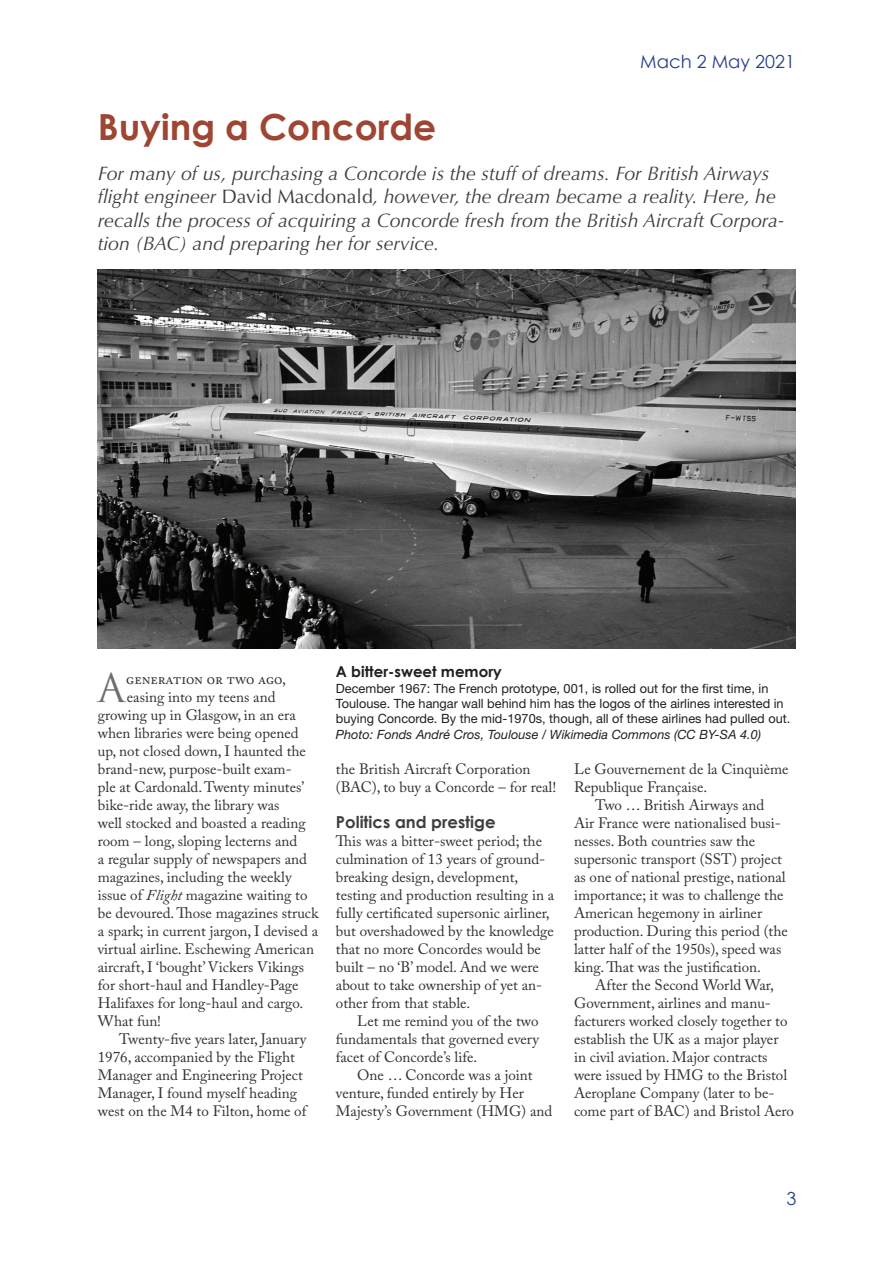
<style>
.page{position:relative;width:893px;height:1263px;background:#fff}
.page>*{position:absolute;margin:0;border:0;box-sizing:border-box;transform-origin:0 0}
.t1{font:38.85px "Trajan Pro";color:#6c6d70}
.t2{font:700 36px "Century Gothic";color:#9e4633}
.t3{font:italic 19.5px/23.4px "Optima";color:#3e3e3f}
.t4{font:18px "Century Gothic";color:#253f8e}
.t5{font:700 16.5px "Century Gothic";color:#3e3e3f}
.t6{font:15px/18px "Adobe Caslon Pro";color:#312f30}
.t7{font:700 15px "Century Gothic";color:#231f20}
.t8{font:12.75px/15.3px "Helvetica Neue";color:#231f20}
.t9{font:italic 12.75px "Helvetica Neue";color:#231f20}
.s1{font-style:normal}
.s2{font-style:italic}
</style>
<div class="page">
<img style="left:98px;top:270px;width:698px;height:378px">
<p class="t4" style="left:640px;top:50px;width:156px">Mach 2 May 2021</p>
<h2 class="t2" style="left:98px;top:105px;width:340px">Buying a Concorde</h2>
<p class="t3" style="left:98px;top:162px;width:687px">For many of us, purchasing a Concorde is the stuff of dreams. For British Airways flight engineer <span class="s1">David Macdonald</span>, however, the dream became a reality. Here, he recalls the process of acquiring a Concorde fresh from the British Aircraft Corpora&shy;tion (BAC) and preparing her for service.</p>
<h1 class="t1" style="left:98px;top:663px;width:29px">A</h1>
<p class="t6" style="left:126px;top:670px;width:161px">generation or two ago,</p>
<p class="t6" style="left:127px;top:688px;width:150px">easing into my teens and</p>
<p class="t6" style="left:98px;top:706px;width:200px">growing up in Glasgow, in an era</p>
<p class="t6" style="left:98px;top:724px;width:202px">when libraries were being opened</p>
<p class="t6" style="left:98px;top:742px;width:210px">up, not closed down, I haunted the</p>
<p class="t6" style="left:98px;top:760px;width:195px">brand-new, purpose-built exam-</p>
<p class="t6" style="left:98px;top:778px;width:208px">ple at Cardonald. Twenty minutes’</p>
<p class="t6" style="left:98px;top:796px;width:183px">bike-ride away, the library was</p>
<p class="t6" style="left:98px;top:814px;width:210px">well stocked and boasted a reading</p>
<p class="t6" style="left:98px;top:832px;width:201px">room – long, sloping lecterns and</p>
<p class="t6" style="left:98px;top:850px;width:211px">a regular supply of newspapers and</p>
<p class="t6" style="left:98px;top:868px;width:195px">magazines, including the weekly</p>
<p class="t6" style="left:98px;top:886px;width:211px">issue of <span class="s2">Flight</span> magazine waiting to</p>
<p class="t6" style="left:98px;top:904px;width:222px">be devoured. Those magazines struck</p>
<p class="t6" style="left:98px;top:922px;width:222px">a spark; in current jargon, I devised a</p>
<p class="t6" style="left:98px;top:940px;width:218px">virtual airline. Eschewing American</p>
<p class="t6" style="left:98px;top:958px;width:208px">aircraft, I ‘bought’ Vickers Vikings</p>
<p class="t6" style="left:98px;top:976px;width:202px">for short-haul and Handley-Page</p>
<p class="t6" style="left:98px;top:994px;width:207px">Halifaxes for long-haul and cargo.</p>
<p class="t6" style="left:98px;top:1012px;width:65px">What fun!</p>
<p class="t6" style="left:119px;top:1030px;width:189px">Twenty-five years later, January</p>
<p class="t6" style="left:98px;top:1048px;width:199px">1976, accompanied by the Flight</p>
<p class="t6" style="left:98px;top:1066px;width:207px">Manager and Engineering Project</p>
<p class="t6" style="left:98px;top:1084px;width:201px">Manager, I found myself heading</p>
<p class="t6" style="left:98px;top:1102px;width:210px">west on the M4 to Filton, home of</p>
<p class="t7" style="left:336px;top:662px;width:167px">A bitter-sweet memory</p>
<p class="t8" style="left:336px;top:680px;width:456px">December 1967: The French prototype, 001, is rolled out for the first time, in<br>Toulouse. The hangar wall behind him has the logos of the airlines interested in buying Concorde. By the mid-1970s, though, all of these airlines had pulled out.</p>
<p class="t9" style="left:336px;top:726px;width:427px">Photo: Fonds André Cros, Toulouse / Wikimedia Commons (CC BY-SA 4.0)</p>
<p class="t6" style="left:336px;top:760px;width:222px">the British Aircraft Corporation (BAC), to buy a Concorde – for real!</p>
<p class="t5" style="left:336px;top:812px;width:161px">Politics and prestige</p>
<p class="t6" style="left:336px;top:832px;width:220px">This was a bitter-sweet period; the culmination of 13 years of ground&shy;breaking design, development, testing and production resulting in a fully certificated supersonic airliner, but overshadowed by the knowledge that no more Concordes would be built – no ‘B’ model. And we were about to take ownership of yet an&shy;other from that stable.</p>
<p class="t6" style="left:336px;top:1012px;width:205px;text-align:justify;text-indent:21px">Let me remind you of the two fundamentals that governed every facet of Concorde’s life.</p>
<p class="t6" style="left:336px;top:1066px;width:218px;text-indent:21px">One … Concorde was a joint venture, funded entirely by Her<br>Majesty’s Government (HMG) and</p>
<p class="t6" style="left:574px;top:760px;width:216px">Le Gouvernement de la Cinquième</p>
<p class="t6" style="left:574px;top:778px;width:135px">Republique Française.</p>
<p class="t6" style="left:595px;top:796px;width:171px">Two … British Airways and</p>
<p class="t6" style="left:574px;top:814px;width:208px">Air France were nationalised busi-</p>
<p class="t6" style="left:574px;top:832px;width:183px">nesses. Both countries saw the</p>
<p class="t6" style="left:574px;top:850px;width:209px">supersonic transport (SST) project</p>
<p class="t6" style="left:574px;top:868px;width:213px">as one of national prestige, national</p>
<p class="t6" style="left:574px;top:886px;width:211px">importance; it was to challenge the</p>
<p class="t6" style="left:574px;top:904px;width:190px">American hegemony in airliner</p>
<p class="t6" style="left:574px;top:922px;width:215px">production. During this period (the</p>
<p class="t6" style="left:574px;top:940px;width:209px">latter half of the 1950s), speed was</p>
<p class="t6" style="left:574px;top:958px;width:188px">king. That was the justification.</p>
<p class="t6" style="left:595px;top:976px;width:180px">After the Second World War,</p>
<p class="t6" style="left:574px;top:994px;width:198px">Government, airlines and manu-</p>
<p class="t6" style="left:574px;top:1012px;width:215px">facturers worked closely together to</p>
<p class="t6" style="left:574px;top:1030px;width:206px">establish the UK as a major player</p>
<p class="t6" style="left:574px;top:1048px;width:195px">in civil aviation. Major contracts</p>
<p class="t6" style="left:574px;top:1066px;width:215px">were issued by HMG to the Bristol</p>
<p class="t6" style="left:574px;top:1084px;width:202px">Aeroplane Company (later to be-</p>
<p class="t6" style="left:574px;top:1102px;width:221px">come part of BAC) and Bristol Aero</p>
<p class="t4" style="left:787px;top:1188px;width:11px">3</p>
</div>
